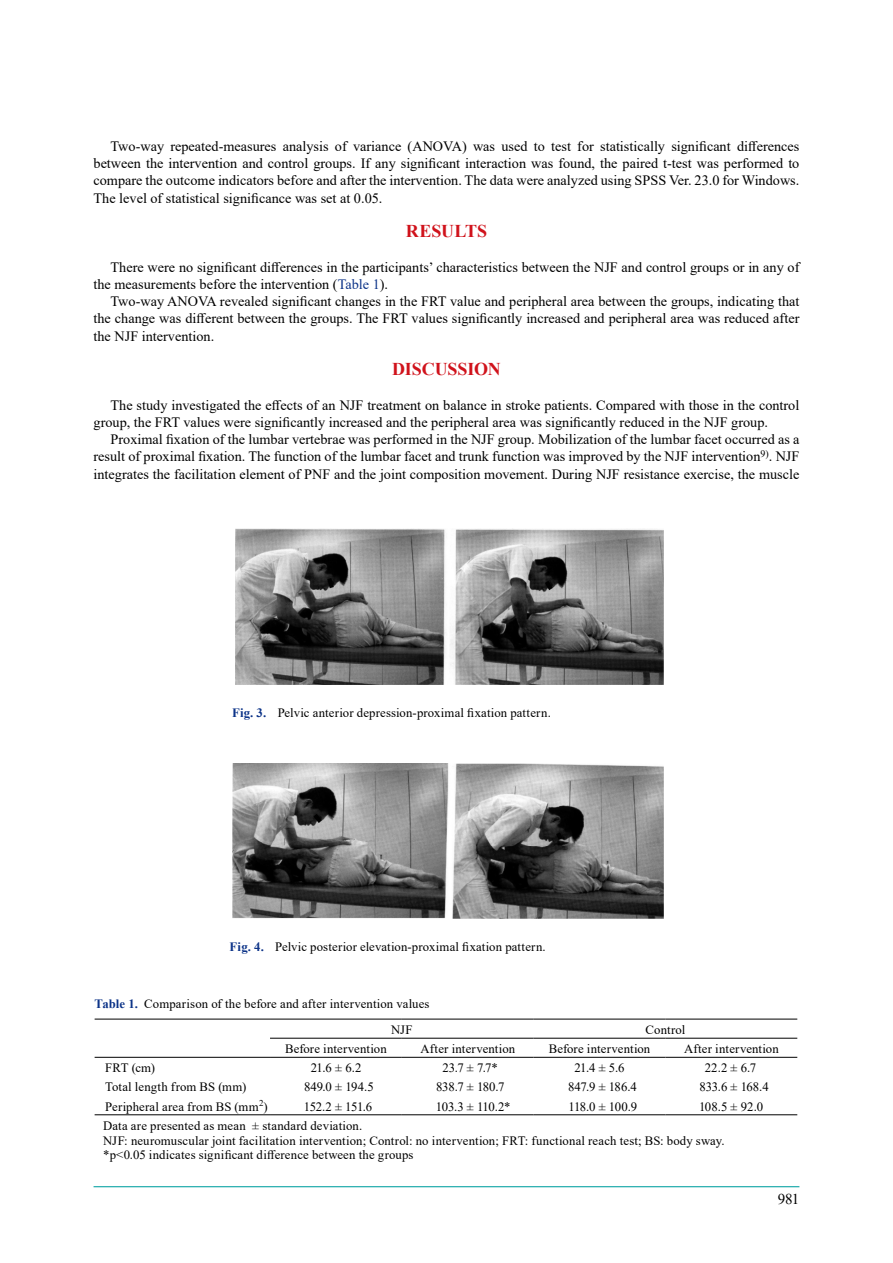
<style>
.page{position:relative;width:893px;height:1263px;background:#fff}
.page>*{position:absolute;margin:0;border:0;box-sizing:border-box;transform-origin:0 0}
.t1{font:700 18px "Times New Roman";letter-spacing:-.005em;color:#d0121b}
.t2{font:15px "Times New Roman";color:#000}
.t3{font:14.25px/17.2px "Times New Roman";color:#000;text-align:justify}
.t4{font:12.75px/14.7px "Times New Roman";letter-spacing:.01em;color:#000}
.s1{color:#0c3388}
.s2{font-weight:700;color:#0c3388}
</style>
<div class="page">
<hr style="left:94px;top:1186px;width:705px;height:1px;background:#009fa1">
<img style="left:235px;top:529px;width:428px;height:156px">
<img style="left:232px;top:763px;width:431px;height:156px">
<hr style="left:95px;top:1019px;width:175px;height:1px;background:#000">
<hr style="left:270px;top:1019px;width:132px;height:1px;background:#000">
<hr style="left:402px;top:1019px;width:132px;height:1px;background:#000">
<hr style="left:534px;top:1019px;width:131px;height:1px;background:#000">
<hr style="left:665px;top:1019px;width:132px;height:1px;background:#000">
<hr style="left:270px;top:1038px;width:132px;height:1px;background:#000">
<hr style="left:402px;top:1038px;width:132px;height:1px;background:#000">
<hr style="left:534px;top:1038px;width:131px;height:1px;background:#000">
<hr style="left:665px;top:1038px;width:132px;height:1px;background:#000">
<hr style="left:95px;top:1057px;width:175px;height:1px;background:#000">
<hr style="left:270px;top:1057px;width:132px;height:1px;background:#000">
<hr style="left:402px;top:1057px;width:132px;height:1px;background:#000">
<hr style="left:534px;top:1057px;width:131px;height:1px;background:#000">
<hr style="left:665px;top:1057px;width:132px;height:1px;background:#000">
<hr style="left:95px;top:1114px;width:175px;height:1px;background:#000">
<hr style="left:270px;top:1114px;width:132px;height:1px;background:#000">
<hr style="left:402px;top:1114px;width:132px;height:1px;background:#000">
<hr style="left:534px;top:1114px;width:131px;height:1px;background:#000">
<hr style="left:665px;top:1114px;width:132px;height:1px;background:#000">
<p class="t3" style="left:94px;top:137px;width:707px;text-indent:17px">Two-way repeated-measures analysis of variance (ANOVA) was used to test for statistically significant differences between the intervention and control groups. If any significant interaction was found, the paired t-test was performed to compare the outcome indicators before and after the intervention. The data were analyzed using SPSS Ver. 23.0 for Windows.<br>The level of statistical significance was set at 0.05.</p>
<p class="t1" style="left:406px;top:218px;width:83px">RESULTS</p>
<p class="t3" style="left:94px;top:258px;width:707px;text-indent:17px">There were no significant differences in the participants’ characteristics between the NJF and control groups or in any of the measurements before the intervention (<span class="s1">Table 1</span>).</p>
<p class="t3" style="left:94px;top:292px;width:707px;text-indent:17px">Two-way ANOVA revealed significant changes in the FRT value and peripheral area between the groups, indicating that the change was different between the groups. The FRT values significantly increased and peripheral area was reduced after the NJF intervention.</p>
<p class="t1" style="left:392px;top:356px;width:110px">DISCUSSION</p>
<p class="t3" style="left:94px;top:396px;width:707px;text-indent:17px">The study investigated the effects of an NJF treatment on balance in stroke patients. Compared with those in the control group, the FRT values were significantly increased and the peripheral area was significantly reduced in the NJF group.</p>
<p class="t3" style="left:94px;top:430px;width:707px;text-indent:17px">Proximal fixation of the lumbar vertebrae was performed in the NJF group. Mobilization of the lumbar facet occurred as a result of proximal fixation. The function of the lumbar facet and trunk function was improved by the NJF intervention<sup>9)</sup>. NJF integrates the facilitation element of PNF and the joint composition movement. During NJF resistance exercise, the muscle</p>
<p class="t4" style="left:232px;top:704px;width:320px"><span class="s2">Fig. 3.</span> Pelvic anterior depression-proximal fixation pattern.</p>
<p class="t4" style="left:229px;top:939px;width:318px"><span class="s2">Fig. 4.</span> Pelvic posterior elevation-proximal fixation pattern.</p>
<p class="t4" style="left:391px;top:990px;width:40px;line-height:25.8px;text-indent:-296px"><span class="s2">Table 1.</span> Comparison of the before and after intervention values<br>NJF</p>
<p class="t4" style="left:646px;top:1022px;width:41px">Control</p>
<p class="t4" style="left:285px;top:1041px;width:103px">Before intervention</p>
<p class="t4" style="left:420px;top:1041px;width:96px">After intervention</p>
<p class="t4" style="left:549px;top:1041px;width:103px">Before intervention</p>
<p class="t4" style="left:684px;top:1041px;width:96px">After intervention</p>
<p class="t4" style="left:105px;top:1060px;width:51px">FRT (cm)</p>
<p class="t4" style="left:311px;top:1060px;width:52px">21.6 ± 6.2</p>
<p class="t4" style="left:442px;top:1060px;width:57px">23.7 ± 7.7*</p>
<p class="t4" style="left:574px;top:1060px;width:51px">21.4 ± 5.6</p>
<p class="t4" style="left:705px;top:1060px;width:53px">22.2 ± 6.7</p>
<p class="t4" style="left:105px;top:1079px;width:143px">Total length from BS (mm)</p>
<p class="t4" style="left:304px;top:1079px;width:71px">849.0 ± 194.5</p>
<p class="t4" style="left:436px;top:1079px;width:70px">838.7 ± 180.7</p>
<p class="t4" style="left:568px;top:1079px;width:70px">847.9 ± 186.4</p>
<p class="t4" style="left:700px;top:1079px;width:71px">833.6 ± 168.4</p>
<p class="t4" style="left:105px;top:1098px;width:164px">Peripheral area from BS (mm<sup>2</sup>)</p>
<p class="t4" style="left:304px;top:1098px;width:70px">152.2 ± 151.6</p>
<p class="t4" style="left:436px;top:1098px;width:76px">103.3 ± 110.2*</p>
<p class="t4" style="left:569px;top:1098px;width:70px">118.0 ± 100.9</p>
<p class="t4" style="left:699px;top:1098px;width:66px">108.5 ± 92.0</p>
<p class="t4" style="left:103px;top:1118px;width:623px">Data are presented as mean ± standard deviation.<br>NJF: neuromuscular joint facilitation intervention; Control: no intervention; FRT: functional reach test; BS: body sway. *p&lt;0.05 indicates significant difference between the groups</p>
<p class="t2" style="left:778px;top:1188px;width:23px">981</p>
</div>
